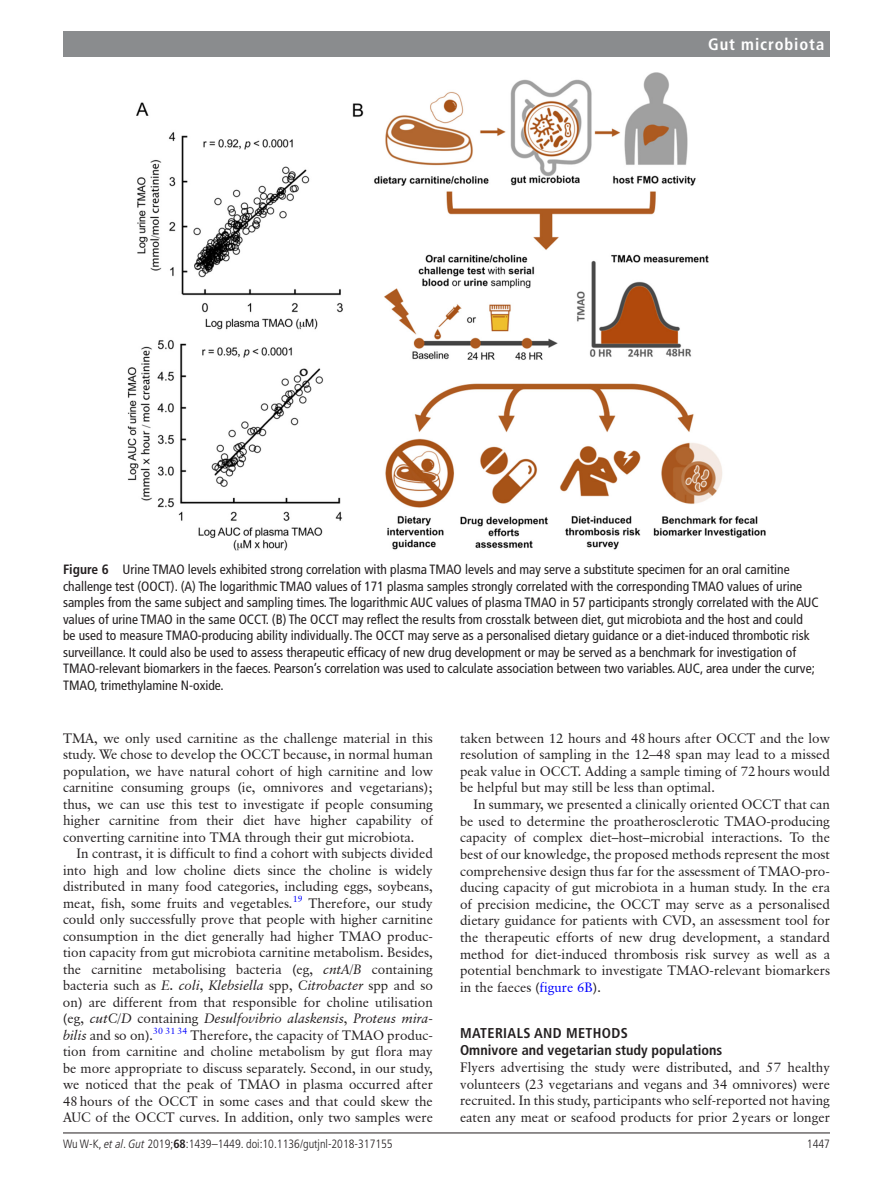
<style>
.page{position:relative;width:893px;height:1191px;background:#fff}
.page>*{position:absolute;margin:0;border:0;box-sizing:border-box;transform-origin:0 0}
.t1{font:700 condensed 16.5px "Frutiger LT Pro";letter-spacing:.055em;color:#fff}
.t2{font:700 condensed 14.25px/17.4px "Frutiger LT Pro";color:#231f20}
.t3{font:700 condensed 14.25px "Frutiger LT Pro";letter-spacing:.025em;color:#231f20}
.t4{font:13.5px/16.5px "Classical Garamond BT";color:#231f20;text-align:justify}
.t5{font:condensed 13.5px/16.5px "Frutiger LT Pro";color:#231f20}
.t6{font:300 condensed 12px "Frutiger LT Pro";color:#231f20}
.s1{font-weight:700}
.s2{font-style:italic}
.s3{color:#00f}
</style>
<div class="page">
<hr style="left:63px;top:1132px;width:767px;height:1px;background:#231f20">
<div style="left:63px;top:31px;width:767px;height:25px;background:#8a8c8e"></div>
<img style="left:127px;top:72px;width:638px;height:478px">
<p class="t1" style="left:708px;top:34px;width:118px">Gut microbiota</p>
<p class="t5" style="left:63px;top:561px;width:757px"><span class="s1">Figure 6</span> Urine TMAO levels exhibited strong correlation with plasma TMAO levels and may serve a substitute specimen for an oral carnitine challenge test (OOCT). (A) The logarithmic TMAO values of 171 plasma samples strongly correlated with the corresponding TMAO values of urine samples from the same subject and sampling times. The logarithmic AUC values of plasma TMAO in 57 participants strongly correlated with the AUC values of urine TMAO in the same OCCT. (B) The OCCT may reflect the results from crosstalk between diet, gut microbiota and the host and could<br>be used to measure TMAO-producing ability individually. The OCCT may serve as a personalised dietary guidance or a diet-induced thrombotic risk surveillance. It could also be used to assess therapeutic efficacy of new drug development or may be served as a benchmark for investigation of TMAO-relevant biomarkers in the faeces. Pearson’s correlation was used to calculate association between two variables. AUC, area under the curve; TMAO, trimethylamine N-oxide.</p>
<p class="t4" style="left:63px;top:729px;width:371px">TMA, we only used carnitine as the challenge material in this study. We chose to develop the OCCT because, in normal human population, we have natural cohort of high carnitine and low carnitine consuming groups (ie, omnivores and vegetarians); thus, we can use this test to investigate if people consuming higher carnitine from their diet have higher capability of converting carnitine into TMA through their gut microbiota.</p>
<p class="t4" style="left:63px;top:845px;width:371px;text-indent:14px">In contrast, it is difficult to find a cohort with subjects divided into high and low choline diets since the choline is widely distributed in many food categories, including eggs, soybeans, meat, fish, some fruits and vegetables.<sup>19</sup> Therefore, our study could only successfully prove that people with higher carnitine consumption in the diet generally had higher TMAO produc&shy;tion capacity from gut microbiota carnitine metabolism. Besides, the carnitine metabolising bacteria (eg, <span class="s2">cntA/B</span> containing bacteria such as <span class="s2">E. coli</span>, <span class="s2">Klebsiella</span> spp, <span class="s2">Citrobacter</span> spp and so on) are different from that responsible for choline utilisation (eg, <span class="s2">cutC/D</span> containing <span class="s2">Desulfovibrio alaskensis</span>, <span class="s2">Proteus mira&shy;bilis</span> and so on).<sup>30</sup> <sup>31</sup> <sup>34</sup> Therefore, the capacity of TMAO produc&shy;tion from carnitine and choline metabolism by gut flora may be more appropriate to discuss separately. Second, in our study, we noticed that the peak of TMAO in plasma occurred after 48hours of the OCCT in some cases and that could skew the AUC of the OCCT curves. In addition, only two samples were</p>
<p class="t4" style="left:460px;top:729px;width:371px">taken between 12 hours and 48hours after OCCT and the low resolution of sampling in the 12–48 span may lead to a missed peak value in OCCT. Adding a sample timing of 72hours would be helpful but may still be less than optimal.</p>
<p class="t4" style="left:460px;top:795px;width:371px;text-indent:14px">In summary, we presented a clinically oriented OCCT that can be used to determine the proatherosclerotic TMAO-producing capacity of complex diet–host–microbial interactions. To the best of our knowledge, the proposed methods represent the most comprehensive design thus far for the assessment of TMAO-pro&shy;ducing capacity of gut microbiota in a human study. In the era of precision medicine, the OCCT may serve as a personalised dietary guidance for patients with CVD, an assessment tool for the therapeutic efforts of new drug development, a standard method for diet-induced thrombosis risk survey as well as a potential benchmark to investigate TMAO-relevant biomarkers in the faeces (<span class="s3">figure 6B</span>).</p>
<p class="t3" style="left:460px;top:1024px;width:136px">Materials and method</p>
<p class="t2" style="left:460px;top:1024px;width:264px;text-indent:161px">s<br>Omnivore and vegetarian study populations</p>
<p class="t4" style="left:460px;top:1058px;width:371px">Flyers advertising the study were distributed, and 57 healthy volunteers (23 vegetarians and vegans and 34 omnivores) were recruited. In this study, participants who self-reported not having eaten any meat or seafood products for prior 2years or longer</p>
<p class="t6" style="left:63px;top:1136px;width:331px">Wu W-K, <span class="s2">et al</span>. <span class="s2">Gut</span> 2019;<span class="s1">68</span>:1439–1449. doi:10.1136/gutjnl-2018-317155</p>
<p class="t6" style="left:807px;top:1136px;width:25px">1447</p>
</div>
